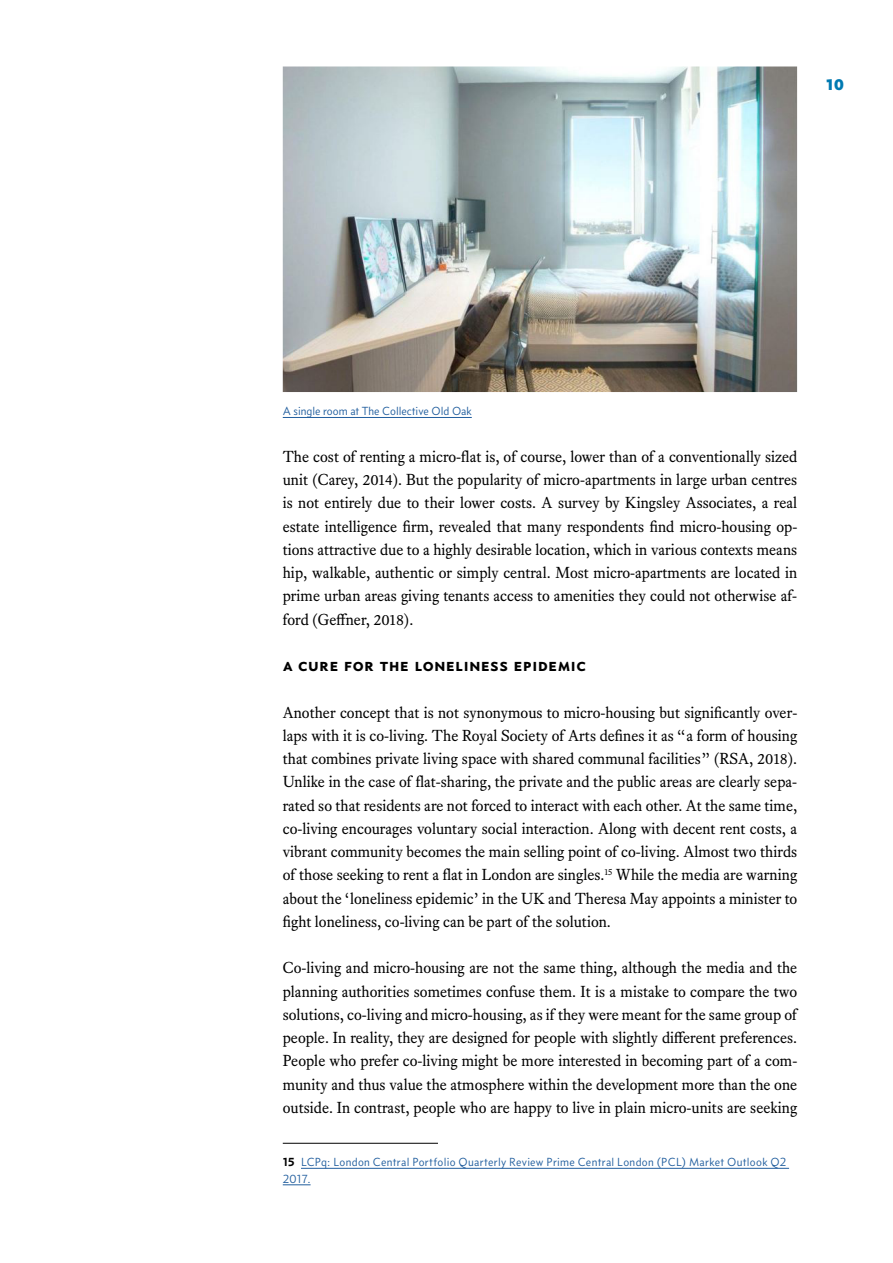
<style>
.page{position:relative;width:893px;height:1263px;background:#fff}
.page>*{position:absolute;margin:0;border:0;box-sizing:border-box;transform-origin:0 0}
.t1{font:18px "Concourse C6";color:#000}
.t2{font:15.75px/23.2px "Equity Text B";color:#000;text-align:justify}
.t3{font:15.75px "Concourse T7";color:#007ab2}
.t4{font:12px/16.5px "Concourse T3";letter-spacing:.02em;color:#215e9e}
.t5{font:12px "Concourse T3";color:#215e9e}
.s1{font-weight:700;color:#000}
</style>
<div class="page">
<hr style="left:283px;top:417px;width:189px;height:1px;background:#215e9e">
<hr style="left:283px;top:1143px;width:155px;height:1px;background:#000">
<hr style="left:301px;top:1168px;width:488px;height:1px;background:#215e9e">
<svg style="left:283px;top:1184px;width:28px;height:1px"></svg>
<img style="left:283px;top:66px;width:514px;height:326px">
<p class="t3" style="left:826px;top:75px;width:19px">10</p>
<p class="t5" style="left:283px;top:404px;width:190px">A single room at The Collective Old Oak</p>
<p class="t2" style="left:283px;top:445px;width:516px">The cost of renting a micro-flat is, of course, lower than of a conventionally sized unit (Carey, 2014). But the popularity of micro-apartments in large urban centres is not entirely due to their lower costs. A survey by Kingsley Associates, a real estate intelligence firm, revealed that many respondents find micro-housing op&shy;tions attractive due to a highly desirable location, which in various contexts means hip, walkable, authentic or simply central. Most micro-apartments are located in prime urban areas giving tenants access to amenities they could not otherwise af&shy;ford (Geffner, 2018).</p>
<p class="t1" style="left:283px;top:654px;width:305px">a cure for the loneliness epidemic</p>
<p class="t2" style="left:283px;top:700px;width:516px">Another concept that is not synonymous to micro-housing but significantly over&shy;laps with it is co-living. The Royal Society of Arts defines it as “a form of housing that combines private living space with shared communal facilities” (RSA, 2018).<br>Unlike in the case of flat-sharing, the private and the public areas are clearly sepa&shy;rated so that residents are not forced to interact with each other. At the same time, co-living encourages voluntary social interaction. Along with decent rent costs, a vibrant community becomes the main selling point of co-living. Almost two thirds of those seeking to rent a flat in London are singles.<sup>15</sup> While the media are warning about the ‘loneliness epidemic’ in the UK and Theresa May appoints a minister to fight loneliness, co-living can be part of the solution.</p>
<p class="t2" style="left:283px;top:956px;width:516px">Co-living and micro-housing are not the same thing, although the media and the planning authorities sometimes confuse them. It is a mistake to compare the two solutions, co-living and micro-housing, as if they were meant for the same group of people. In reality, they are designed for people with slightly different preferences.<br>People who prefer co-living might be more interested in becoming part of a com&shy;munity and thus value the atmosphere within the development more than the one outside. In contrast, people who are happy to live in plain micro-units are seeking</p>
<p class="t4" style="left:283px;top:1154px;width:505px"><span class="s1">15</span> LCPq: London Central Portfolio Quarterly Review Prime Central London (PCL) Market Outlook Q2<br>2017.</p>
</div>
